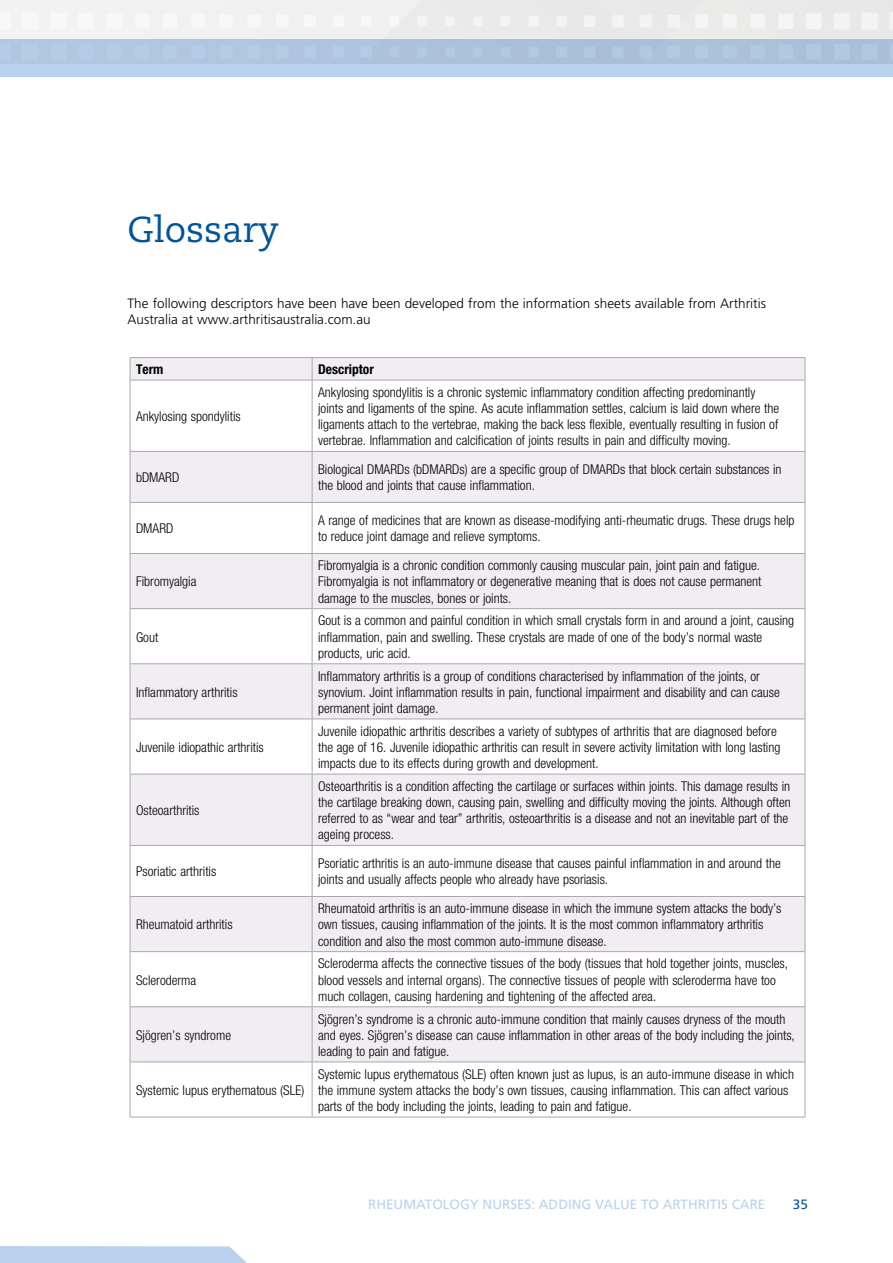
<style>
.page{position:relative;width:893px;height:1263px;background:#fff}
.page>*{position:absolute;margin:0;border:0;box-sizing:border-box;transform-origin:0 0}
.t1{font:36px "Caecilia";color:#00549e}
.t2{font:300 condensed 13.5px/16.2px "Helvetica Neue";color:#000}
.t3{font:300 13.5px/16.2px "Frutiger";color:#000}
.t4{font:13.5px "Frutiger";color:#bad2ed}
.t5{font:700 condensed 13.5px "Helvetica Neue";color:#000}
.t6{font:13.5px "Frutiger";color:#00549e}
</style>
<div class="page">
<svg style="left:0;top:1246px;width:247px;height:17px;background:#bdd4ed"></svg>
<div style="left:0;top:39px;width:893px;height:38px;background:linear-gradient(to right,#b5cce6,#b0c6e0)"></div>
<svg style="left:131px;top:358px;width:674px;height:703px;fill:#f1edf2"></svg>
<hr style="left:130px;top:357px;width:182px;height:1px;background:#a7a9ac">
<svg style="left:130px;top:358px;width:1px;height:22px"></svg>
<hr style="left:312px;top:357px;width:493px;height:1px;background:#a7a9ac">
<svg style="left:312px;top:358px;width:1px;height:22px"></svg>
<svg style="left:805px;top:358px;width:1px;height:22px"></svg>
<hr style="left:130px;top:380px;width:182px;height:1px;background:#a7a9ac">
<hr style="left:130px;top:380px;width:1px;height:71px;background:#a7a9ac">
<hr style="left:312px;top:380px;width:493px;height:1px;background:#a7a9ac">
<hr style="left:312px;top:380px;width:1px;height:71px;background:#a7a9ac">
<hr style="left:805px;top:380px;width:1px;height:71px;background:#a7a9ac">
<hr style="left:130px;top:451px;width:182px;height:1px;background:#a7a9ac">
<hr style="left:130px;top:452px;width:1px;height:50px;background:#a7a9ac">
<hr style="left:312px;top:451px;width:493px;height:1px;background:#a7a9ac">
<hr style="left:312px;top:452px;width:1px;height:50px;background:#a7a9ac">
<hr style="left:805px;top:452px;width:1px;height:50px;background:#a7a9ac">
<hr style="left:130px;top:502px;width:182px;height:1px;background:#a7a9ac">
<hr style="left:130px;top:503px;width:1px;height:50px;background:#a7a9ac">
<hr style="left:312px;top:502px;width:493px;height:1px;background:#a7a9ac">
<hr style="left:312px;top:503px;width:1px;height:50px;background:#a7a9ac">
<hr style="left:805px;top:503px;width:1px;height:50px;background:#a7a9ac">
<hr style="left:130px;top:553px;width:182px;height:1px;background:#a7a9ac">
<hr style="left:130px;top:554px;width:1px;height:54px;background:#a7a9ac">
<hr style="left:312px;top:553px;width:493px;height:1px;background:#a7a9ac">
<hr style="left:312px;top:554px;width:1px;height:54px;background:#a7a9ac">
<hr style="left:805px;top:554px;width:1px;height:54px;background:#a7a9ac">
<hr style="left:130px;top:608px;width:182px;height:1px;background:#a7a9ac">
<hr style="left:130px;top:609px;width:1px;height:54px;background:#a7a9ac">
<hr style="left:312px;top:608px;width:493px;height:1px;background:#a7a9ac">
<hr style="left:312px;top:609px;width:1px;height:54px;background:#a7a9ac">
<hr style="left:805px;top:609px;width:1px;height:54px;background:#a7a9ac">
<hr style="left:130px;top:663px;width:182px;height:1px;background:#a7a9ac">
<hr style="left:130px;top:664px;width:1px;height:54px;background:#a7a9ac">
<hr style="left:312px;top:663px;width:493px;height:1px;background:#a7a9ac">
<hr style="left:312px;top:664px;width:1px;height:54px;background:#a7a9ac">
<hr style="left:805px;top:664px;width:1px;height:54px;background:#a7a9ac">
<hr style="left:130px;top:718px;width:182px;height:1px;background:#a7a9ac">
<hr style="left:130px;top:719px;width:1px;height:55px;background:#a7a9ac">
<hr style="left:312px;top:718px;width:493px;height:1px;background:#a7a9ac">
<hr style="left:312px;top:719px;width:1px;height:55px;background:#a7a9ac">
<hr style="left:805px;top:719px;width:1px;height:55px;background:#a7a9ac">
<hr style="left:130px;top:774px;width:182px;height:1px;background:#a7a9ac">
<hr style="left:130px;top:774px;width:1px;height:71px;background:#a7a9ac">
<hr style="left:312px;top:774px;width:493px;height:1px;background:#a7a9ac">
<hr style="left:312px;top:774px;width:1px;height:71px;background:#a7a9ac">
<hr style="left:805px;top:774px;width:1px;height:71px;background:#a7a9ac">
<hr style="left:130px;top:845px;width:182px;height:1px;background:#a7a9ac">
<hr style="left:130px;top:846px;width:1px;height:50px;background:#a7a9ac">
<hr style="left:312px;top:845px;width:493px;height:1px;background:#a7a9ac">
<hr style="left:312px;top:846px;width:1px;height:50px;background:#a7a9ac">
<hr style="left:805px;top:846px;width:1px;height:50px;background:#a7a9ac">
<hr style="left:130px;top:896px;width:182px;height:1px;background:#a7a9ac">
<hr style="left:130px;top:897px;width:1px;height:54px;background:#a7a9ac">
<hr style="left:312px;top:896px;width:493px;height:1px;background:#a7a9ac">
<hr style="left:312px;top:897px;width:1px;height:54px;background:#a7a9ac">
<hr style="left:805px;top:897px;width:1px;height:54px;background:#a7a9ac">
<hr style="left:130px;top:951px;width:182px;height:1px;background:#a7a9ac">
<hr style="left:130px;top:952px;width:1px;height:54px;background:#a7a9ac">
<hr style="left:312px;top:951px;width:493px;height:1px;background:#a7a9ac">
<hr style="left:312px;top:952px;width:1px;height:54px;background:#a7a9ac">
<hr style="left:805px;top:952px;width:1px;height:54px;background:#a7a9ac">
<hr style="left:130px;top:1006px;width:182px;height:1px;background:#a7a9ac">
<hr style="left:130px;top:1007px;width:1px;height:54px;background:#a7a9ac">
<hr style="left:312px;top:1006px;width:493px;height:1px;background:#a7a9ac">
<hr style="left:312px;top:1007px;width:1px;height:54px;background:#a7a9ac">
<hr style="left:805px;top:1007px;width:1px;height:54px;background:#a7a9ac">
<hr style="left:130px;top:1061px;width:182px;height:1px;background:#a7a9ac">
<hr style="left:130px;top:1062px;width:1px;height:55px;background:#a7a9ac">
<hr style="left:312px;top:1061px;width:493px;height:1px;background:#a7a9ac">
<hr style="left:312px;top:1062px;width:1px;height:55px;background:#a7a9ac">
<hr style="left:805px;top:1062px;width:1px;height:55px;background:#a7a9ac">
<hr style="left:130px;top:1117px;width:182px;height:1px;background:#a7a9ac">
<hr style="left:312px;top:1117px;width:493px;height:1px;background:#a7a9ac">
<h1 class="t1" style="left:128px;top:209px;width:153px">Glossary</h1>
<p class="t3" style="left:128px;top:295px;width:640px">The following descriptors have been have been developed from the information sheets available from Arthritis<br>Australia at www.arthritisaustralia.com.au</p>
<p class="t5" style="left:136px;top:361px;width:29px">Term</p>
<p class="t5" style="left:318px;top:361px;width:57px">Descriptor</p>
<p class="t2" style="left:136px;top:408px;width:106px">Ankylosing spondylitis</p>
<p class="t2" style="left:318px;top:384px;width:462px">Ankylosing spondylitis is a chronic systemic inflammatory condition affecting predominantly joints and ligaments of the spine. As acute inflammation settles, calcium is laid down where the ligaments attach to the vertebrae, making the back less flexible, eventually resulting in fusion of vertebrae. Inflammation and calcification of joints results in pain and difficulty moving.</p>
<p class="t2" style="left:136px;top:469px;width:45px">bDMARD</p>
<p class="t2" style="left:318px;top:461px;width:465px">Biological DMARDs (bDMARDs) are a specific group of DMARDs that block certain substances in the blood and joints that cause inflammation.</p>
<p class="t2" style="left:136px;top:520px;width:39px">DMARD</p>
<p class="t2" style="left:318px;top:512px;width:478px">A range of medicines that are known as disease-modifying anti-rheumatic drugs. These drugs help to reduce joint damage and relieve symptoms.</p>
<p class="t2" style="left:136px;top:573px;width:62px">Fibromyalgia</p>
<p class="t2" style="left:318px;top:557px;width:445px;text-align:justify">Fibromyalgia is a chronic condition commonly causing muscular pain, joint pain and fatigue.<br>Fibromyalgia is not inflammatory or degenerative meaning that is does not cause permanent damage to the muscles, bones or joints.</p>
<p class="t2" style="left:136px;top:629px;width:24px">Gout</p>
<p class="t2" style="left:136px;top:684px;width:103px">Inflammatory arthritis</p>
<p class="t2" style="left:136px;top:739px;width:129px">Juvenile idiopathic arthritis</p>
<p class="t2" style="left:136px;top:802px;width:65px">Osteoarthritis</p>
<p class="t2" style="left:318px;top:612px;width:478px">Gout is a common and painful condition in which small crystals form in and around a joint, causing inflammation, pain and swelling. These crystals are made of one of the body’s normal waste products, uric acid.</p>
<p class="t2" style="left:318px;top:667px;width:463px">Inflammatory arthritis is a group of conditions characterised by inflammation of the joints, or synovium. Joint inflammation results in pain, functional impairment and disability and can cause permanent joint damage.</p>
<p class="t2" style="left:318px;top:723px;width:464px">Juvenile idiopathic arthritis describes a variety of subtypes of arthritis that are diagnosed before the age of 16. Juvenile idiopathic arthritis can result in severe activity limitation with long lasting impacts due to its effects during growth and development.</p>
<p class="t2" style="left:318px;top:778px;width:474px">Osteoarthritis is a condition affecting the cartilage or surfaces within joints. This damage results in the cartilage breaking down, causing pain, swelling and difficulty moving the joints. Although often referred to as “wear and tear” arthritis, osteoarthritis is a disease and not an inevitable part of the ageing process.</p>
<p class="t2" style="left:136px;top:863px;width:82px">Psoriatic arthritis</p>
<p class="t2" style="left:318px;top:855px;width:464px">Psoriatic arthritis is an auto-immune disease that causes painful inflammation in and around the joints and usually affects people who already have psoriasis.</p>
<p class="t2" style="left:136px;top:916px;width:98px">Rheumatoid arthritis</p>
<p class="t2" style="left:318px;top:900px;width:465px">Rheumatoid arthritis is an auto-immune disease in which the immune system attacks the body’s own tissues, causing inflammation of the joints. It is the most common inflammatory arthritis condition and also the most common auto-immune disease.</p>
<p class="t2" style="left:136px;top:971px;width:62px">Scleroderma</p>
<p class="t2" style="left:136px;top:1027px;width:97px">Sjögren’s syndrome</p>
<p class="t2" style="left:136px;top:1082px;width:170px">Systemic lupus erythematous (SLE)</p>
<p class="t2" style="left:318px;top:955px;width:471px">Scleroderma affects the connective tissues of the body (tissues that hold together joints, muscles, blood vessels and internal organs). The connective tissues of people with scleroderma have too much collagen, causing hardening and tightening of the affected area.</p>
<p class="t2" style="left:318px;top:1010px;width:478px">Sjögren’s syndrome is a chronic auto-immune condition that mainly causes dryness of the mouth and eyes. Sjögren’s disease can cause inflammation in other areas of the body including the joints, leading to pain and fatigue.</p>
<p class="t2" style="left:318px;top:1066px;width:477px">Systemic lupus erythematous (SLE) often known just as lupus, is an auto-immune disease in which the immune system attacks the body’s own tissues, causing inflammation. This can affect various parts of the body including the joints, leading to pain and fatigue.</p>
<p class="t4" style="left:368px;top:1197px;width:399px">RHEUMATOLOGY NURSES: ADDING VALUE TO ARTHRITIS CARE</p>
<p class="t6" style="left:793px;top:1197px;width:17px">35</p>
</div>
